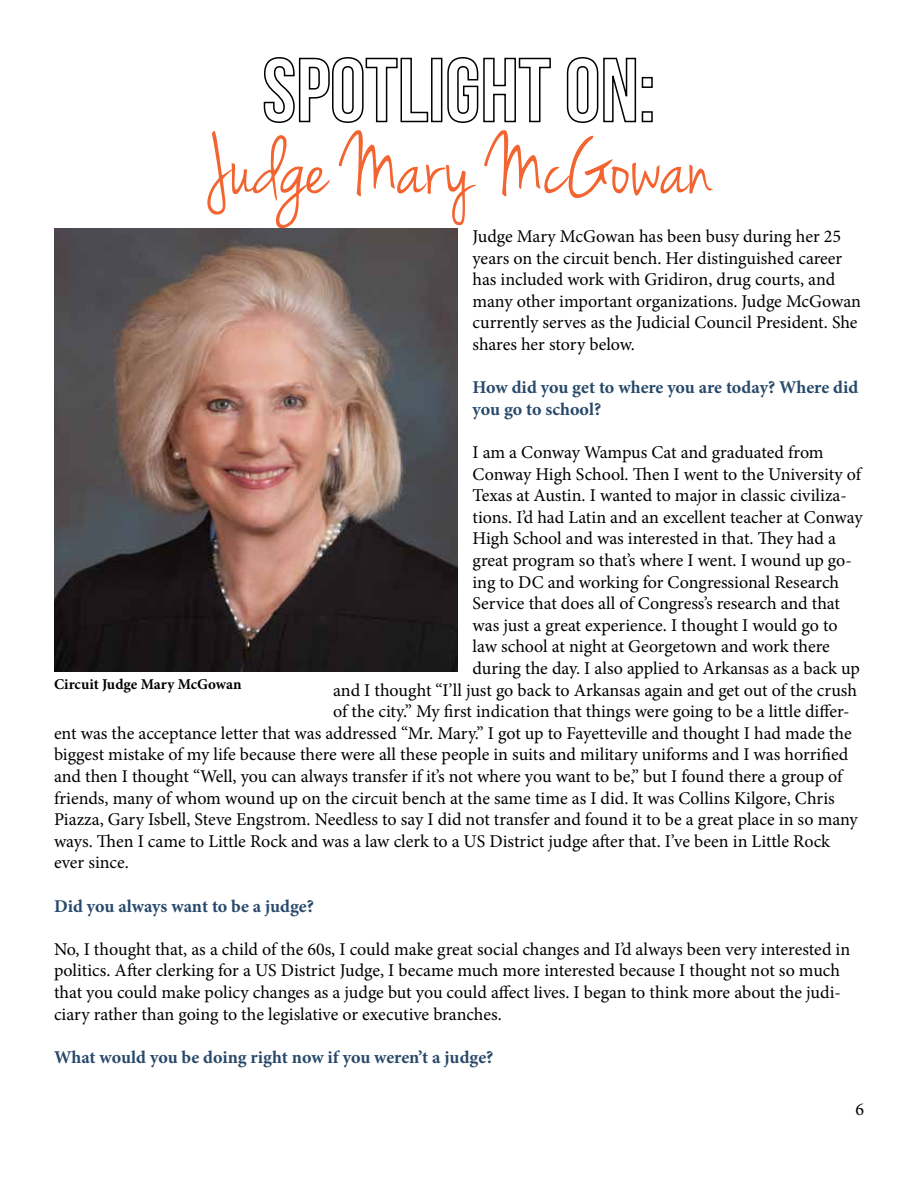
<style>
.page{position:relative;width:918px;height:1188px;background:#fff}
.page>*{position:absolute;margin:0;border:0;box-sizing:border-box;transform-origin:0 0}
.t1{font:90px "Jenna Sue";color:#f26531}
.t2{font:18px/21.6px "Minion Pro";letter-spacing:-.005em;color:#000}
.t3{font:700 18px/21.6px "Minion Pro";letter-spacing:-.005em;color:#28496a}
.t4{font:700 15px "Minion Pro";color:#000}
</style>
<div class="page">
<svg style="left:263px;top:57px;width:166px;height:66px"></svg>
<div style="left:431px;top:58px;width:11px;height:64px;border:2px solid #000"></div>
<svg style="left:447px;top:57px;width:104px;height:66px"></svg>
<svg style="left:566px;top:57px;width:87px;height:66px"></svg>
<img style="left:54px;top:229px;width:404px;height:443px">
<h1 class="t1" style="left:206px;top:115px;width:508px">Judge Mary McGowan</h1>
<p class="t2" style="left:473px;top:226px;width:390px">Judge Mary McGowan has been busy during her 25 years on the circuit bench. Her distinguished career has included work with Gridiron, drug courts, and many other important organizations. Judge McGowan currently serves as the Judicial Council President. She shares her story below.</p>
<p class="t3" style="left:473px;top:376px;width:387px">How did you get to where you are today? Where did you go to school?</p>
<p class="t2" style="left:473px;top:442px;width:353px">I am a Conway Wampus Cat and graduated from</p>
<p class="t2" style="left:473px;top:463px;width:390px">Conway High School. Then I went to the University of</p>
<p class="t2" style="left:473px;top:485px;width:376px">Texas at Austin. I wanted to major in classic civiliza-</p>
<p class="t2" style="left:473px;top:506px;width:392px">tions. I’d had Latin and an excellent teacher at Conway</p>
<p class="t2" style="left:473px;top:528px;width:365px">High School and was interested in that. They had a</p>
<p class="t2" style="left:473px;top:550px;width:381px">great program so that’s where I went. I wound up go-</p>
<p class="t2" style="left:473px;top:571px;width:368px">ing to DC and working for Congressional Research</p>
<p class="t2" style="left:473px;top:593px;width:369px">Service that does all of Congress’s research and that</p>
<p class="t2" style="left:473px;top:614px;width:367px">was just a great experience. I thought I would go to</p>
<p class="t2" style="left:473px;top:636px;width:359px">law school at night at Georgetown and work there</p>
<p class="t2" style="left:473px;top:658px;width:389px">during the day. I also applied to Arkansas as a back up</p>
<p class="t2" style="left:333px;top:679px;width:525px">and I thought “I’ll just go back to Arkansas again and get out of the crush</p>
<p class="t2" style="left:333px;top:701px;width:518px">of the city.” My first indication that things were going to be a little differ-</p>
<p class="t2" style="left:54px;top:722px;width:799px">ent was the acceptance letter that was addressed “Mr. Mary.” I got up to Fayetteville and thought I had made the</p>
<p class="t2" style="left:54px;top:744px;width:796px">biggest mistake of my life because there were all these people in suits and military uniforms and I was horrified</p>
<p class="t2" style="left:54px;top:766px;width:790px">and then I thought “Well, you can always transfer if it’s not where you want to be,” but I found there a group of</p>
<p class="t2" style="left:54px;top:787px;width:782px">friends, many of whom wound up on the circuit bench at the same time as I did. It was Collins Kilgore, Chris</p>
<p class="t2" style="left:54px;top:809px;width:805px">Piazza, Gary Isbell, Steve Engstrom. Needless to say I did not transfer and found it to be a great place in so many</p>
<p class="t2" style="left:54px;top:830px;width:778px">ways. Then I came to Little Rock and was a law clerk to a US District judge after that. I’ve been in Little Rock</p>
<p class="t2" style="left:54px;top:852px;width:76px">ever since.</p>
<p class="t3" style="left:54px;top:895px;width:261px">Did you always want to be a judge?</p>
<p class="t2" style="left:54px;top:938px;width:798px">No, I thought that, as a child of the 60s, I could make great social changes and I’d always been very interested in politics. After clerking for a US District Judge, I became much more interested because I thought not so much that you could make policy changes as a judge but you could affect lives. I began to think more about the judi&shy;ciary rather than going to the legislative or executive branches.</p>
<p class="t3" style="left:54px;top:1046px;width:441px">What would you be doing right now if you weren’t a judge?</p>
<p class="t4" style="left:54px;top:674px;width:189px">Circuit Judge Mary McGowan</p>
<p class="t2" style="left:855px;top:1098px;width:10px">6</p>
</div>
